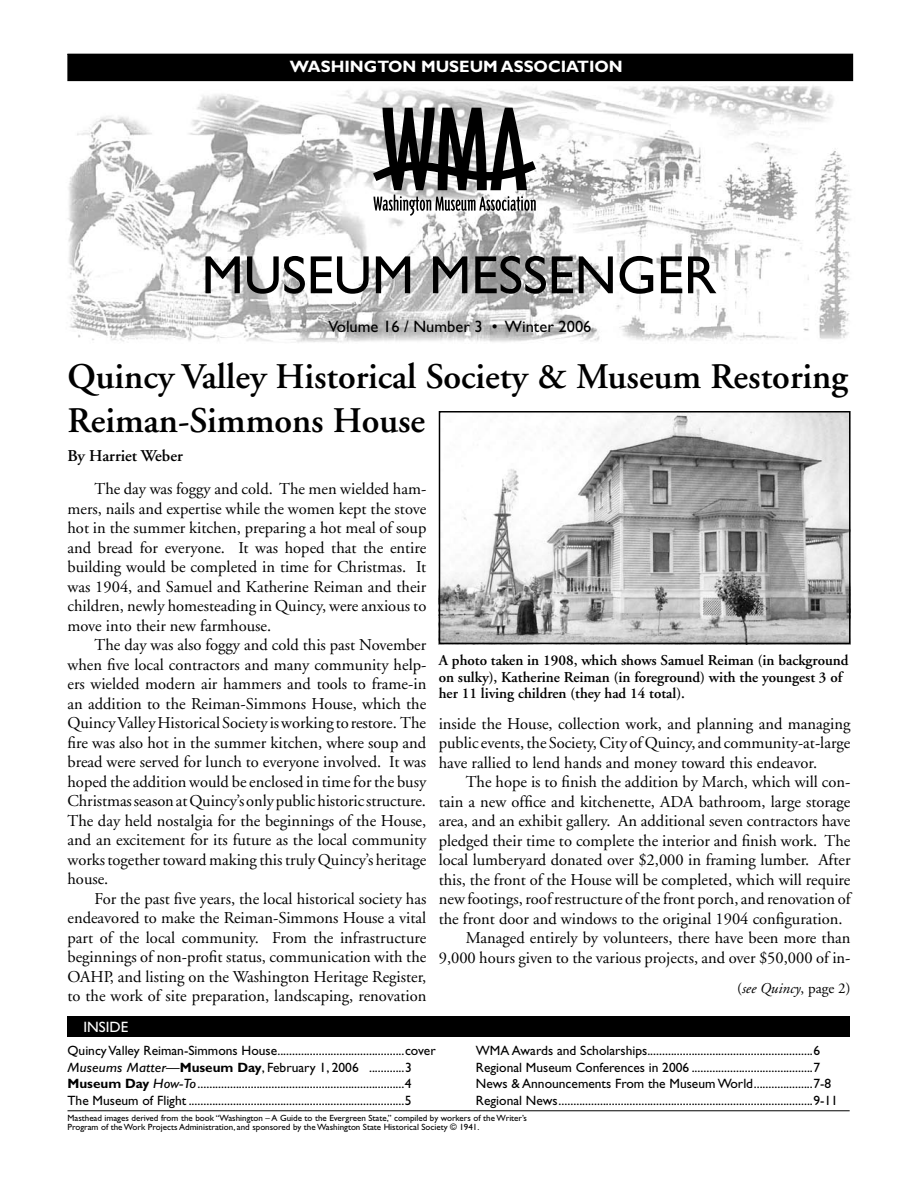
<style>
.page{position:relative;width:918px;height:1188px;background:#fff}
.page>*{position:absolute;margin:0;border:0;box-sizing:border-box;transform-origin:0 0}
.t1{font:54px "Gill Sans";color:#000}
.t2{font:600 36px/43.2px "Adobe Garamond";color:#000}
.t3{font:16.5px/19.5px "Adobe Garamond";color:#000;text-align:justify}
.t4{font:16.5px "Gill Sans";color:#000}
.t5{font:700 16.5px "Gill Sans";color:#fff}
.t6{font:600 16.5px "Adobe Garamond";color:#000}
.t7{font:600 15px/16.5px "Adobe Garamond";color:#000}
.t8{font:italic 15px "Adobe Garamond";color:#000}
.t9{font:15px "Gill Sans";color:#fff}
.t10{font:700 15px "Gill Sans";color:#fff}
.t11{font:13.5px/16.5px "Gill Sans";color:#000}
.t12{font:9px/9.8px "Gill Sans";color:#000}
.s1{font-style:normal}
.s2{font-style:italic}
.s3{font-weight:700}
</style>
<div class="page">
<img style="left:67px;top:56px;width:787px;height:362px">
<svg style="left:373px;top:108px;width:163px;height:108px"></svg>
<div style="left:68px;top:54px;width:785px;height:27px;background:#000"></div>
<div style="left:68px;top:1016px;width:782px;height:21px;background:#000"></div>
<hr style="left:68px;top:1110px;width:782px;height:1px;background:#000">
<img style="left:442px;top:414px;width:405px;height:227px">
<div style="left:439px;top:411px;width:411px;height:233px;border:2px solid #000"></div>
<p class="t5" style="left:290px;top:56px;width:334px">WASHINGTON MUSEUM ASSOCIATION</p>
<p class="t10" style="left:454px;top:58px;width:10px">1</p>
<h1 class="t1" style="left:202px;top:244px;width:516px">MUSEUM MESSENGER</h1>
<p class="t4" style="left:329px;top:317px;width:264px">Volume 16 / Number 3 • Winter 2006</p>
<h2 class="t2" style="left:68px;top:356px;width:782px">Quincy Valley Historical Society &amp; Museum Restoring<br>Reiman-Simmons House</h2>
<p class="t6" style="left:68px;top:447px;width:117px">By Harriet Weber</p>
<p class="t3" style="left:68px;top:480px;width:360px;text-indent:27px">The day was foggy and cold. The men wielded ham&shy;mers, nails and expertise while the women kept the stove hot in the summer kitchen, preparing a hot meal of soup and bread for everyone. It was hoped that the entire building would be completed in time for Christmas. It was 1904, and Samuel and Katherine Reiman and their children, newly homesteading in Quincy, were anxious to move into their new farmhouse.</p>
<p class="t3" style="left:68px;top:636px;width:360px;text-indent:27px">The day was also foggy and cold this past November when five local contractors and many community help&shy;ers wielded modern air hammers and tools to frame-in an addition to the Reiman-Simmons House, which the Quincy Valley Historical Society is working to restore. The fire was also hot in the summer kitchen, where soup and bread were served for lunch to everyone involved. It was hoped the addition would be enclosed in time for the busy Christmas season at Quincy’s only public historic structure.<br>The day held nostalgia for the beginnings of the House, and an excitement for its future as the local community works together toward making this truly Quincy’s heritage house.</p>
<p class="t3" style="left:68px;top:889px;width:360px;text-indent:27px">For the past five years, the local historical society has endeavored to make the Reiman-Simmons House a vital part of the local community. From the infrastructure beginnings of non-profit status, communication with the OAHP, and listing on the Washington Heritage Register, to the work of site preparation, landscaping, renovation</p>
<p class="t9" style="left:83px;top:1018px;width:46px">INSIDE</p>
<p class="t7" style="left:439px;top:652px;width:411px">A photo taken in 1908, which shows Samuel Reiman (in background on sulky), Katherine Reiman (in foreground) with the youngest 3 of her 11 living children (they had 14 total).</p>
<p class="t3" style="left:439px;top:714px;width:413px">inside the House, collection work, and planning and managing public events, the Society, City of Quincy, and community-at-large have rallied to lend hands and money toward this endeavor.</p>
<p class="t3" style="left:466px;top:773px;width:386px">The hope is to finish the addition by March, which will con-</p>
<p class="t3" style="left:439px;top:792px;width:413px">tain a new office and kitchenette, ADA bathroom, large storage</p>
<p class="t3" style="left:439px;top:812px;width:413px">area, and an exhibit gallery. An additional seven contractors have</p>
<p class="t3" style="left:439px;top:831px;width:413px">pledged their time to complete the interior and finish work. The</p>
<p class="t3" style="left:439px;top:851px;width:413px">local lumberyard donated over $2,000 in framing lumber. After</p>
<p class="t3" style="left:439px;top:870px;width:413px">this, the front of the House will be completed, which will require</p>
<p class="t3" style="left:439px;top:890px;width:413px">new footings, roof restructure of the front porch, and renovation of</p>
<p class="t3" style="left:439px;top:909px;width:405px">the front door and windows to the original 1904 configuration.</p>
<p class="t3" style="left:466px;top:929px;width:386px">Managed entirely by volunteers, there have been more than</p>
<p class="t3" style="left:439px;top:948px;width:413px">9,000 hours given to the various projects, and over $50,000 of in-</p>
<p class="t8" style="left:737px;top:981px;width:115px"><span class="s1">(</span>see Quincy<span class="s1">, page 2)</span></p>
<p class="t11" style="left:67px;top:1043px;width:370px">Quincy Valley Reiman-Simmons House...........................................cover <span class="s2">Museums Matter</span>—<span class="s3">Museum Day</span>, February 1, 2006 ............3<br><span class="s3">Museum Day</span> <span class="s2">How-To</span>......................................................................4<br>The Museum of Flight .........................................................................5</p>
<p class="t12" style="left:68px;top:1113px;width:461px">Masthead images derived from the book “Washington – A Guide to the Evergreen State,” compiled by workers of the Writer’s<br>Program of the Work Projects Administration, and sponsored by the Washington State Historical Society © 1941.</p>
<p class="t11" style="left:476px;top:1043px;width:364px">WMA Awards and Scholarships........................................................6<br>Regional Museum Conferences in 2006 .........................................7<br>News &amp; Announcements From the Museum World....................7-8<br>Regional News......................................................................................9-11</p>
</div>
